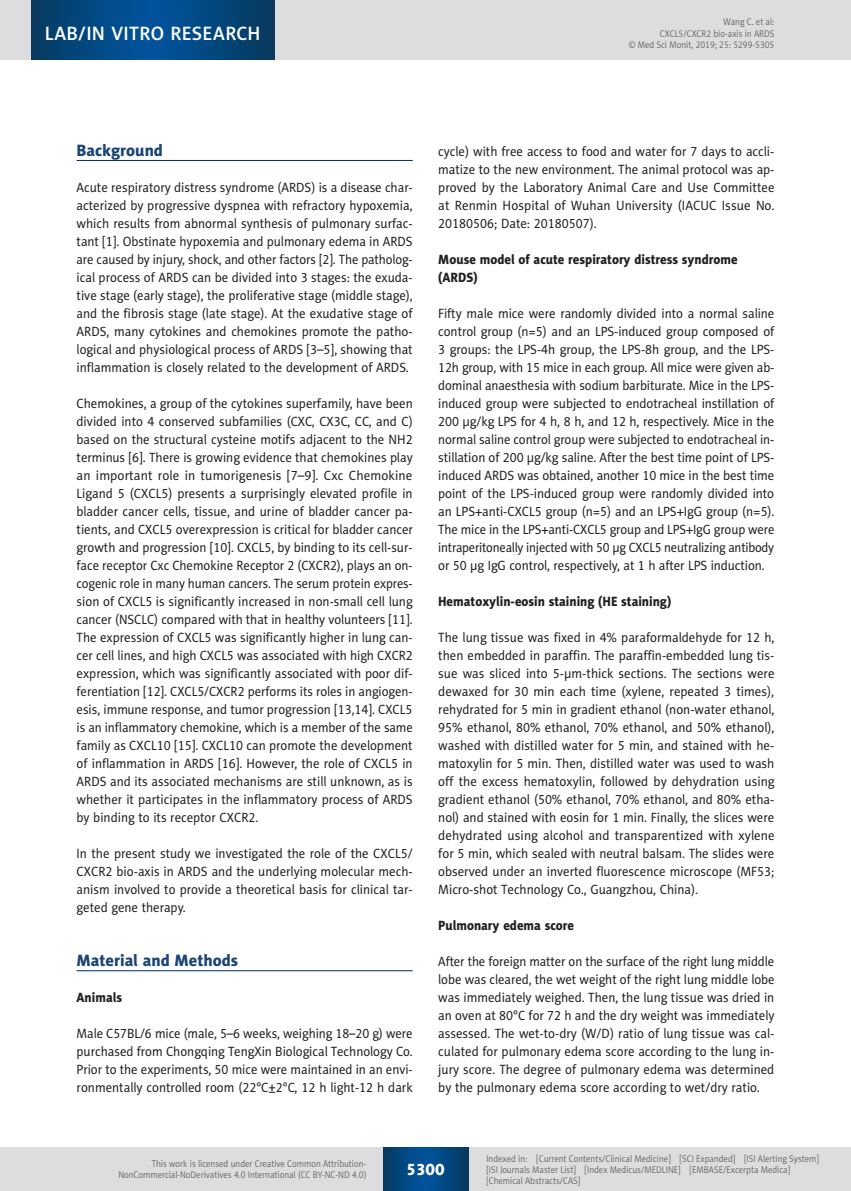
<style>
.page{position:relative;width:851px;height:1191px;background:#fff}
.page>*{position:absolute;margin:0;border:0;box-sizing:border-box;transform-origin:0 0}
.t1{font:19.5px "Naomi Sans EFN Medium";letter-spacing:.015em;color:#fff}
.MSM_Headline_1{font:16.5px "Naomi Sans EFN Heavy";color:#1a4574}
.t2{font:16.5px "Naomi Sans EFN Heavy";color:#fff}
.MSM_Body{font:13.5px/18px "Naomi Sans EFN";color:#231f20;text-align:justify;scale:.95 1}
.MSM_Body-2{font:13.5px/18px "Naomi Sans EFN";color:#231f20;text-align:justify;scale:.94 1}
.MSM_Headline_2{font:13.5px/18px "Naomi Sans EFN Heavy";color:#231f20;scale:.95 1}
.MSM_pagina_sygnatura{font:9.75px/11.2px "Naomi Sans EFN Light";color:#57585a;scale:.9 1}
.MSM_pagina_zywa{font:9.75px/11.2px "Naomi Sans EFN Light";color:#57585a;text-align:right;scale:.9 1}
</style>
<div class="page">
<hr style="left:77px;top:160px;width:335px;height:1px;background:#00295c">
<hr style="left:77px;top:970px;width:335px;height:1px;background:#00295c">
<div style="left:0;top:1148px;width:850px;height:43px;background:#dcdddf"></div>
<svg style="left:383px;top:1147px;width:85px;height:43px"></svg>
<div style="left:0;top:0;width:850px;height:60px;background:#dcdddf"></div>
<hr style="left:850px;top:0;width:1px;height:60px;background:#dcdddf">
<svg style="left:32px;top:0;width:242px;height:60px"></svg>
<h1 class="t1" style="left:45px;top:22px;width:217px">LAB/IN VITRO RESEARCH</h1>
<p class="MSM_pagina_zywa" style="left:660px;top:16px;width:129px">Wang C. et al:<br>CXCL5/CXCR2 bio-axis in ARDS</p>
<p class="MSM_pagina_sygnatura" style="left:628px;top:39px;width:163px">© Med Sci Monit, 2019; 25: 5299-5305</p>
<p class="MSM_Headline_1" style="left:77px;top:140px;width:88px">Background</p>
<p class="MSM_Body" style="left:77px;top:178px;width:355px">Acute respiratory distress syndrome (ARDS) is a disease char&shy;acterized by progressive dyspnea with refractory hypoxemia, which results from abnormal synthesis of pulmonary surfac&shy;tant [1]. Obstinate hypoxemia and pulmonary edema in ARDS are caused by injury, shock, and other factors [2]. The patholog&shy;ical process of ARDS can be divided into 3 stages: the exuda&shy;tive stage (early stage), the proliferative stage (middle stage), and the fibrosis stage (late stage). At the exudative stage of ARDS, many cytokines and chemokines promote the patho&shy;logical and physiological process of ARDS [3–5], showing that inflammation is closely related to the development of ARDS.</p>
<p class="MSM_Body" style="left:77px;top:394px;width:355px">Chemokines, a group of the cytokines superfamily, have been divided into 4 conserved subfamilies (CXC, CX3C, CC, and C) based on the structural cysteine motifs adjacent to the NH2 terminus [6]. There is growing evidence that chemokines play an important role in tumorigenesis [7–9]. Cxc Chemokine Ligand 5 (CXCL5) presents a surprisingly elevated profile in bladder cancer cells, tissue, and urine of bladder cancer pa&shy;tients, and CXCL5 overexpression is critical for bladder cancer growth and progression [10]. CXCL5, by binding to its cell-sur&shy;face receptor Cxc Chemokine Receptor 2 (CXCR2), plays an on&shy;cogenic role in many human cancers. The serum protein expres&shy;sion of CXCL5 is significantly increased in non-small cell lung cancer (NSCLC) compared with that in healthy volunteers [11].<br>The expression of CXCL5 was significantly higher in lung can&shy;cer cell lines, and high CXCL5 was associated with high CXCR2 expression, which was significantly associated with poor dif&shy;ferentiation [12]. CXCL5/CXCR2 performs its roles in angiogen&shy;esis, immune response, and tumor progression [13,14]. CXCL5 is an inflammatory chemokine, which is a member of the same family as CXCL10 [15]. CXCL10 can promote the development of inflammation in ARDS [16]. However, the role of CXCL5 in ARDS and its associated mechanisms are still unknown, as is whether it participates in the inflammatory process of ARDS by binding to its receptor CXCR2.</p>
<p class="MSM_Body" style="left:77px;top:844px;width:355px">In the present study we investigated the role of the CXCL5/ CXCR2 bio-axis in ARDS and the underlying molecular mech&shy;anism involved to provide a theoretical basis for clinical tar&shy;geted gene therapy.</p>
<p class="MSM_Headline_1" style="left:77px;top:950px;width:163px">Material and Methods</p>
<p class="MSM_Headline_2" style="left:77px;top:988px;width:49px">Animals</p>
<p class="MSM_Body-2" style="left:77px;top:1024px;width:359px">Male C57BL/6 mice (male, 5–6 weeks, weighing 18–20 g) were purchased from Chongqing TengXin Biological Technology Co.<br>Prior to the experiments, 50 mice were maintained in an envi&shy;ronmentally controlled room (22°C±2°C, 12 h light-12 h dark</p>
<p class="MSM_Body" style="left:438px;top:142px;width:355px">cycle) with free access to food and water for 7 days to accli&shy;matize to the new environment. The animal protocol was ap&shy;proved by the Laboratory Animal Care and Use Committee at Renmin Hospital of Wuhan University (IACUC Issue No.<br>20180506; Date: 20180507).</p>
<p class="MSM_Headline_2" style="left:438px;top:250px;width:316px">Mouse model of acute respiratory distress syndrome (ARDS)</p>
<p class="MSM_Body" style="left:438px;top:304px;width:355px">Fifty male mice were randomly divided into a normal saline control group (n=5) and an LPS-induced group composed of 3 groups: the LPS-4h group, the LPS-8h group, and the LPS-12h group, with 15 mice in each group. All mice were given ab&shy;dominal anaesthesia with sodium barbiturate. Mice in the LPS&shy;induced group were subjected to endotracheal instillation of 200 μg/kg LPS for 4 h, 8 h, and 12 h, respectively. Mice in the normal saline control group were subjected to endotracheal in&shy;stillation of 200 μg/kg saline. After the best time point of LPS&shy;induced ARDS was obtained, another 10 mice in the best time point of the LPS-induced group were randomly divided into an LPS+anti-CXCL5 group (n=5) and an LPS+IgG group (n=5).<br>The mice in the LPS+anti-CXCL5 group and LPS+IgG group were intraperitoneally injected with 50 μg CXCL5 neutralizing antibody or 50 μg IgG control, respectively, at 1 h after LPS induction.</p>
<p class="MSM_Headline_2" style="left:438px;top:592px;width:247px">Hematoxylin-eosin staining (HE staining)</p>
<p class="MSM_Body" style="left:438px;top:628px;width:355px">The lung tissue was fixed in 4% paraformaldehyde for 12 h, then embedded in paraffin. The paraffin-embedded lung tis&shy;sue was sliced into 5-μm-thick sections. The sections were dewaxed for 30 min each time (xylene, repeated 3 times), rehydrated for 5 min in gradient ethanol (non-water ethanol, 95% ethanol, 80% ethanol, 70% ethanol, and 50% ethanol), washed with distilled water for 5 min, and stained with he&shy;matoxylin for 5 min. Then, distilled water was used to wash off the excess hematoxylin, followed by dehydration using gradient ethanol (50% ethanol, 70% ethanol, and 80% etha&shy;nol) and stained with eosin for 1 min. Finally, the slices were dehydrated using alcohol and transparentized with xylene for 5 min, which sealed with neutral balsam. The slides were observed under an inverted fluorescence microscope (MF53; Micro-shot Technology Co., Guangzhou, China).</p>
<p class="MSM_Headline_2" style="left:438px;top:916px;width:144px">Pulmonary edema score</p>
<p class="MSM_Body-2" style="left:438px;top:952px;width:359px">After the foreign matter on the surface of the right lung middle lobe was cleared, the wet weight of the right lung middle lobe was immediately weighed. Then, the lung tissue was dried in an oven at 80°C for 72 h and the dry weight was immediately assessed. The wet-to-dry (W/D) ratio of lung tissue was cal&shy;culated for pulmonary edema score according to the lung in&shy;jury score. The degree of pulmonary edema was determined by the pulmonary edema score according to wet/dry ratio.</p>
<p class="MSM_pagina_sygnatura" style="left:118px;top:1158px;width:277px;text-align:right">This work is licensed under Creative Common Attribution-<br>NonCommercial-NoDerivatives 4.0 International (CC BY-NC-ND 4.0)</p>
<p class="t2" style="left:406px;top:1159px;width:40px">5300</p>
<p class="MSM_pagina_sygnatura" style="left:486px;top:1152px;width:371px">Indexed in: [Current Contents/Clinical Medicine] [SCI Expanded] [ISI Alerting System] [ISI Journals Master List] [Index Medicus/MEDLINE] [EMBASE/Excerpta Medica] [Chemical Abstracts/CAS]</p>
</div>
